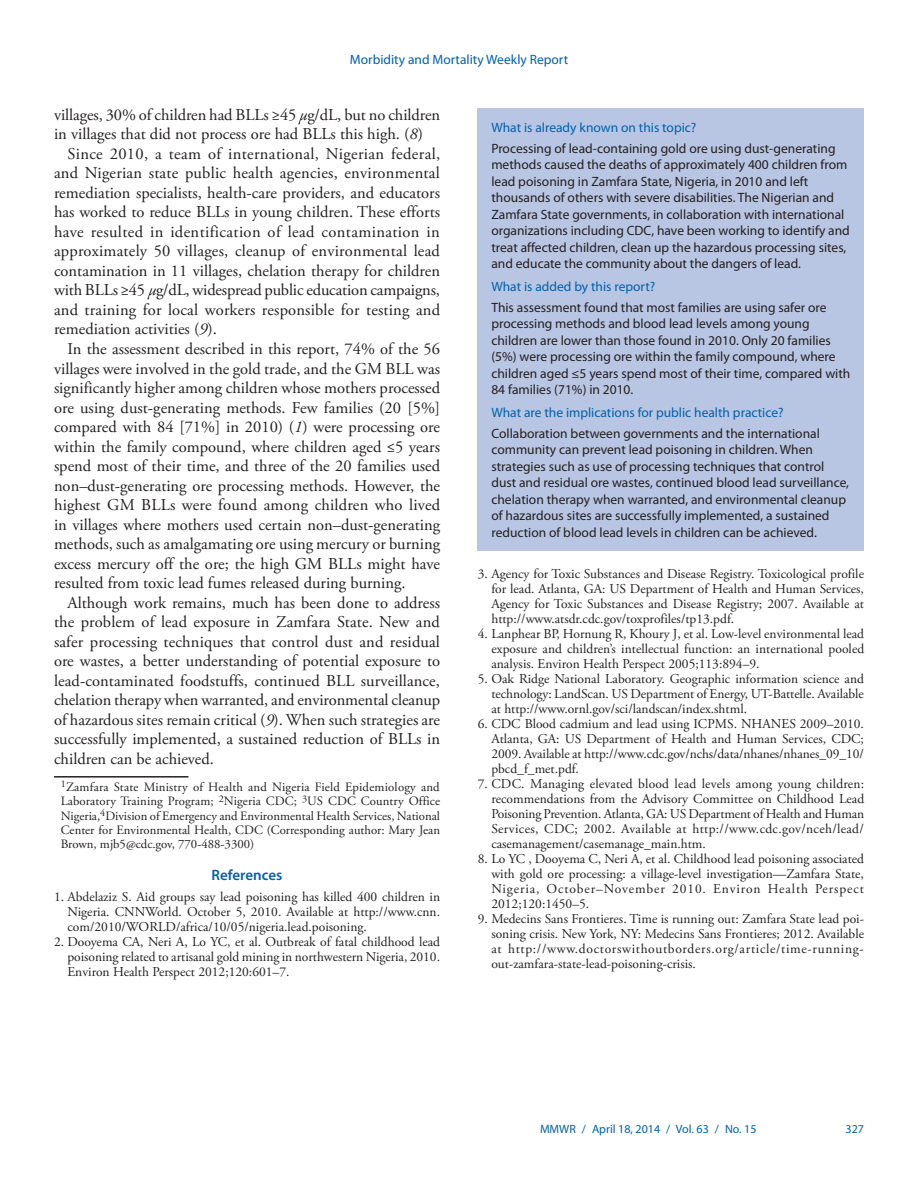
<style>
.page{position:relative;width:918px;height:1188px;background:#fff}
.page>*{position:absolute;margin:0;border:0;box-sizing:border-box;transform-origin:0 0}
.body_copy{font:16.5px/19.5px "Adobe Garamond Pro";color:#231f20;text-align:justify}
.headline3{font:600 15px "Myriad Pro";color:#0161ab}
.reference_text_1-9{font:13.5px/15px "Adobe Garamond Pro";color:#231f20;text-align:justify}
.fb_answer{font:13.5px/16.5px "Myriad Pro";color:#231f20}
.fb_question{font:13.5px "Myriad Pro";color:#0161ab}
.footnote_w_rule_text{font:12.75px/14.2px "Adobe Garamond Pro";color:#231f20;text-align:justify}
.t1{font:12px "Myriad Pro";color:#0161ab}
.s1{font-style:italic}
</style>
<div class="page">
<hr style="left:54px;top:776px;width:134px;height:2px;background:#231f20">
<div style="left:478px;top:108px;width:386px;height:442px;background:#b8c6e3"></div>
<p class="fb_question" style="left:350px;top:51px;width:220px">Morbidity and Mortality Weekly Report</p>
<p class="body_copy" style="left:54px;top:106px;width:388px">villages, 30% of children had BLLs ≥45 <span class="s1">µ</span>g/dL, but no children in villages that did not process ore had BLLs this high. (<span class="s1">8</span>)</p>
<p class="body_copy" style="left:54px;top:145px;width:388px;text-indent:13px">Since 2010, a team of international, Nigerian federal, and Nigerian state public health agencies, environmental remediation specialists, health-care providers, and educators has worked to reduce BLLs in young children. These efforts have resulted in identification of lead contamination in approximately 50 villages, cleanup of environmental lead contamination in 11 villages, chelation therapy for children with BLLs ≥45 <span class="s1">µ</span>g/dL, widespread public education campaigns, and training for local workers responsible for testing and remediation activities (<span class="s1">9</span>).</p>
<p class="body_copy" style="left:54px;top:340px;width:388px;text-indent:13px">In the assessment described in this report, 74% of the 56 villages were involved in the gold trade, and the GM BLL was significantly higher among children whose mothers processed ore using dust-generating methods. Few families (20 [5%] compared with 84 [71%] in 2010) (<span class="s1">1</span>) were processing ore within the family compound, where children aged ≤5 years spend most of their time, and three of the 20 families used non–dust-generating ore processing methods. However, the highest GM BLLs were found among children who lived in villages where mothers used certain non–dust-generating methods, such as amalgamating ore using mercury or burning excess mercury off the ore; the high GM BLLs might have resulted from toxic lead fumes released during burning.</p>
<p class="body_copy" style="left:54px;top:593px;width:388px;text-indent:13px">Although work remains, much has been done to address the problem of lead exposure in Zamfara State. New and safer processing techniques that control dust and residual ore wastes, a better understanding of potential exposure to lead-contaminated foodstuffs, continued BLL surveillance, chelation therapy when warranted, and environmental cleanup of hazardous sites remain critical (<span class="s1">9</span>). When such strategies are successfully implemented, a sustained reduction of BLLs in children can be achieved.</p>
<p class="footnote_w_rule_text" style="left:61px;top:780px;width:381px"><sup>1</sup>Zamfara State Ministry of Health and Nigeria Field Epidemiology and Laboratory Training Program; <sup>2</sup>Nigeria CDC; <sup>3</sup>US CDC Country Office Nigeria,<sup>4</sup>Division of Emergency and Environmental Health Services, National Center for Environmental Health, CDC (Corresponding author: Mary Jean Brown, mjb5@cdc.gov, 770-488-3300)</p>
<p class="headline3" style="left:212px;top:865px;width:72px">References</p>
<p class="reference_text_1-9" style="left:68px;top:890px;width:374px;text-indent:-14px">1. Abdelaziz S. Aid groups say lead poisoning has killed 400 children in Nigeria. CNNWorld. October 5, 2010. Available at http://www.cnn. com/2010/WORLD/africa/10/05/nigeria.lead.poisoning.</p>
<p class="reference_text_1-9" style="left:68px;top:935px;width:374px;text-indent:-14px">2. Dooyema CA, Neri A, Lo YC, et al. Outbreak of fatal childhood lead poisoning related to artisanal gold mining in northwestern Nigeria, 2010.<br>Environ Health Perspect 2012;120:601–7.</p>
<p class="fb_question" style="left:491px;top:119px;width:206px">What is already known on this topic?</p>
<p class="fb_answer" style="left:491px;top:140px;width:360px">Processing of lead-containing gold ore using dust-generating methods caused the deaths of approximately 400 children from lead poisoning in Zamfara State, Nigeria, in 2010 and left thousands of others with severe disabilities. The Nigerian and Zamfara State governments, in collaboration with international organizations including CDC, have been working to identify and treat affected children, clean up the hazardous processing sites, and educate the community about the dangers of lead.</p>
<p class="fb_question" style="left:491px;top:278px;width:165px">What is added by this report?</p>
<p class="fb_answer" style="left:491px;top:299px;width:361px">This assessment found that most families are using safer ore processing methods and blood lead levels among young children are lower than those found in 2010. Only 20 families (5%) were processing ore within the family compound, where children aged ≤5 years spend most of their time, compared with 84 families (71%) in 2010.</p>
<p class="fb_question" style="left:491px;top:404px;width:294px">What are the implications for public health practice?</p>
<p class="fb_answer" style="left:491px;top:425px;width:359px">Collaboration between governments and the international community can prevent lead poisoning in children. When strategies such as use of processing techniques that control dust and residual ore wastes, continued blood lead surveillance, chelation therapy when warranted, and environmental cleanup of hazardous sites are successfully implemented, a sustained reduction of blood lead levels in children can be achieved.</p>
<p class="reference_text_1-9" style="left:491px;top:567px;width:374px;text-indent:-14px">3. Agency for Toxic Substances and Disease Registry. Toxicological profile for lead. Atlanta, GA: US Department of Health and Human Services, Agency for Toxic Substances and Disease Registry; 2007. Available at http://www.atsdr.cdc.gov/toxprofiles/tp13.pdf.</p>
<p class="reference_text_1-9" style="left:491px;top:627px;width:374px;text-indent:-14px">4. Lanphear BP, Hornung R, Khoury J, et al. Low-level environmental lead exposure and children’s intellectual function: an international pooled analysis. Environ Health Perspect 2005;113:894–9.</p>
<p class="reference_text_1-9" style="left:491px;top:672px;width:374px;text-indent:-14px">5. Oak Ridge National Laboratory. Geographic information science and technology: LandScan. US Department of Energy, UT-Battelle. Available at http://www.ornl.gov/sci/landscan/index.shtml.</p>
<p class="reference_text_1-9" style="left:491px;top:717px;width:374px;text-indent:-14px">6. CDC Blood cadmium and lead using ICPMS. NHANES 2009–2010.<br>Atlanta, GA: US Department of Health and Human Services, CDC; 2009. Available at http://www.cdc.gov/nchs/data/nhanes/nhanes_09_10/ pbcd_f_met.pdf.</p>
<p class="reference_text_1-9" style="left:491px;top:777px;width:374px;text-indent:-14px">7. CDC. Managing elevated blood lead levels among young children: recommendations from the Advisory Committee on Childhood Lead Poisoning Prevention. Atlanta, GA: US Department of Health and Human Services, CDC; 2002. Available at http://www.cdc.gov/nceh/lead/ casemanagement/casemanage_main.htm.</p>
<p class="reference_text_1-9" style="left:491px;top:852px;width:374px;text-indent:-14px">8. Lo YC , Dooyema C, Neri A, et al. Childhood lead poisoning associated with gold ore processing: a village-level investigation—Zamfara State, Nigeria, October–November 2010. Environ Health Perspect 2012;120:1450–5.</p>
<p class="reference_text_1-9" style="left:491px;top:912px;width:374px;text-indent:-14px">9. Medecins Sans Frontieres. Time is running out: Zamfara State lead poi&shy;soning crisis. New York, NY: Medecins Sans Frontieres; 2012. Available at http://www.doctorswithoutborders.org/article/time-running&shy;out-zamfara-state-lead-poisoning-crisis.</p>
<p class="t1" style="left:540px;top:1121px;width:218px">MMWR / April 18, 2014 / Vol. 63 / No. 15</p>
<p class="t1" style="left:846px;top:1121px;width:20px">327</p>
</div>
